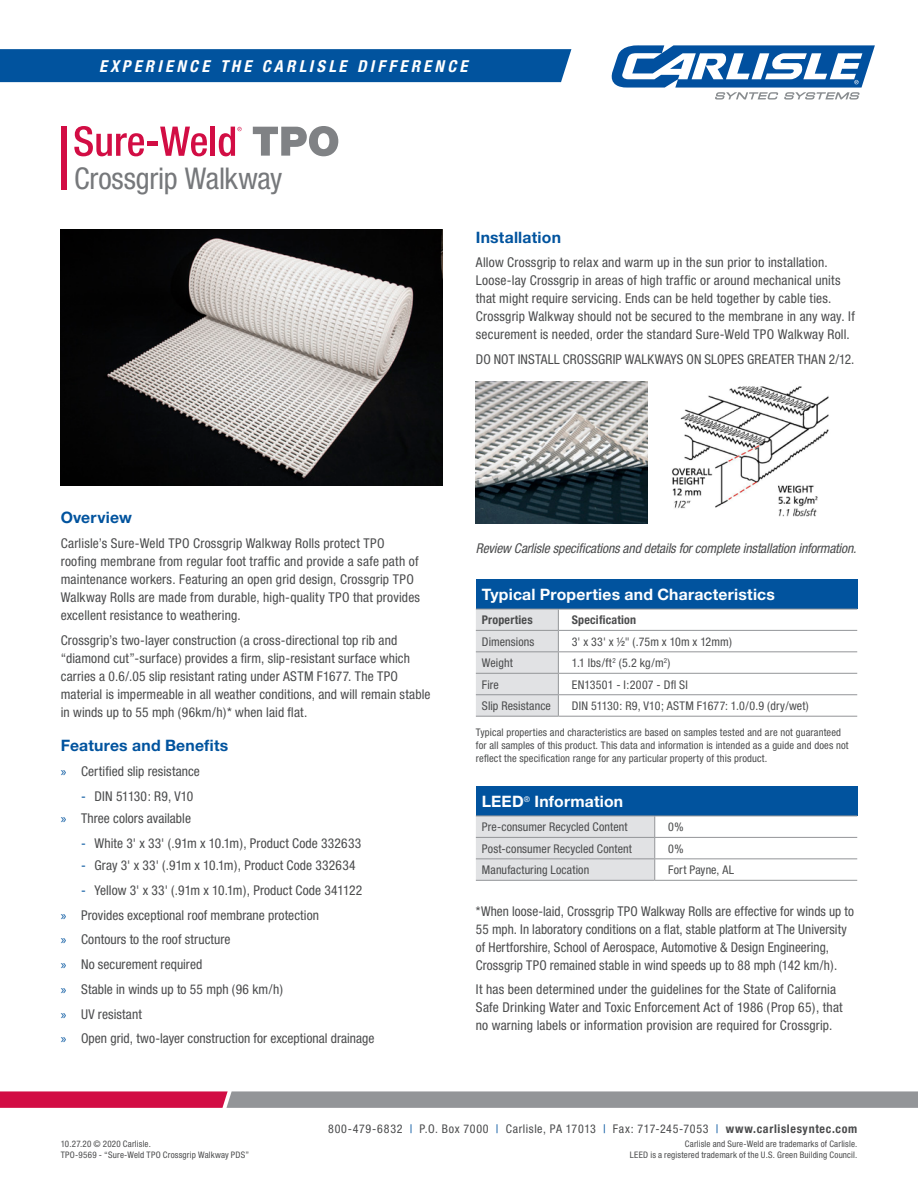
<style>
.page{position:relative;width:918px;height:1188px;background:#fff}
.page>*{position:absolute;margin:0;border:0;box-sizing:border-box;transform-origin:0 0}
.t1{font:condensed 30px "Helvetica Neue";letter-spacing:-.01em;color:#76787b}
.t2{font:italic 700 condensed 16.5px "Helvetica Neue";letter-spacing:.205em;color:#fff}
.t3{font:700 15.75px "Helvetica Neue";letter-spacing:.015em;color:#fff}
.t4{font:700 15.75px "Helvetica Neue";letter-spacing:.01em;color:#01539e}
.t5{font:condensed 13.5px/18px "Helvetica Neue";letter-spacing:.01em;color:#4b4c4d}
.t6{font:italic condensed 13.5px "Helvetica Neue";letter-spacing:-.01em;color:#4b4c4d}
.t7{font:condensed 12px "Helvetica Neue";letter-spacing:.01em;color:#4b4c4d}
.t8{font:condensed 12px "Helvetica Neue";letter-spacing:.05em;color:#4b4c4d}
.t9{font:700 condensed 12px "Helvetica Neue";letter-spacing:.015em;color:#4b4c4d}
.t10{font:condensed 10.5px/12.8px "Helvetica Neue";letter-spacing:.015em;color:#4b4c4d}
.t11{font:condensed 9px/10.5px "Helvetica Neue";letter-spacing:.02em;color:#4b4c4d;text-align:right}
.s1{font-family:"Myriad Pro";font-stretch:normal;color:#01539e}
.s2{color:#01539e}
.s3{font-weight:700}
</style>
<div class="page">
<img style="left:61px;top:230px;width:381px;height:256px">
<svg style="left:0;top:1091px;width:918px;height:17px;background:#a67887"></svg>
<div style="left:0;top:49px;width:571px;height:33px;background:#01539e"></div>
<svg style="left:612px;top:45px;width:263px;height:55px"></svg>
<svg style="left:253px;top:126px;width:85px;height:30px"></svg>
<svg style="left:74px;top:126px;width:70px;height:30px"></svg>
<hr style="left:147px;top:142px;width:11px;height:4px;background:#d20d44">
<svg style="left:160px;top:127px;width:47px;height:29px"></svg>
<hr style="left:211px;top:127px;width:4px;height:29px;background:#d20d44">
<svg style="left:219px;top:127px;width:23px;height:29px"></svg>
<div style="left:61px;top:126px;width:6px;height:64px;background:#d20d44"></div>
<div style="left:476px;top:579px;width:381px;height:30px;background:#01539e"></div>
<hr style="left:558px;top:609px;width:299px;height:1px;background:#939598">
<hr style="left:558px;top:630px;width:299px;height:1px;background:#939598">
<hr style="left:558px;top:651px;width:299px;height:1px;background:#939598">
<hr style="left:558px;top:673px;width:299px;height:1px;background:#939598">
<hr style="left:558px;top:694px;width:299px;height:1px;background:#939598">
<svg style="left:476px;top:609px;width:83px;height:107px;background:#dcdddf"></svg>
<hr style="left:476px;top:716px;width:82px;height:1px;background:#939598">
<hr style="left:558px;top:716px;width:299px;height:1px;background:#939598">
<div style="left:476px;top:786px;width:381px;height:30px;background:#01539e"></div>
<hr style="left:655px;top:816px;width:202px;height:1px;background:#939598">
<hr style="left:655px;top:837px;width:202px;height:1px;background:#939598">
<hr style="left:655px;top:858px;width:202px;height:1px;background:#939598">
<svg style="left:476px;top:816px;width:179px;height:64px;background:#dddee0"></svg>
<hr style="left:476px;top:880px;width:179px;height:1px;background:#939598">
<hr style="left:655px;top:880px;width:202px;height:1px;background:#939598">
<img style="left:476px;top:381px;width:172px;height:143px">
<img style="left:672px;top:386px;width:157px;height:131px">
<p class="t2" style="left:99px;top:56px;width:370px">EXPERIENCE THE CARLISLE DIFFERENCE</p>
<p class="t1" style="left:74px;top:161px;width:210px">Crossgrip Walkway</p>
<p class="t4" style="left:476px;top:227px;width:87px">Installation</p>
<p class="t5" style="left:476px;top:253px;width:380px">Allow Crossgrip to relax and warm up in the sun prior to installation.<br>Loose-lay Crossgrip in areas of high traffic or around mechanical units that might require servicing. Ends can be held together by cable ties.<br>Crossgrip Walkway should not be secured to the membrane in any way. If securement is needed, order the standard Sure-Weld TPO Walkway Roll.</p>
<p class="t5" style="left:476px;top:350px;width:380px">DO NOT INSTALL CROSSGRIP WALKWAYS ON SLOPES GREATER THAN 2/12.</p>
<p class="t4" style="left:61px;top:508px;width:73px">Overview</p>
<p class="t5" style="left:61px;top:534px;width:361px">Carlisle’s Sure-Weld TPO Crossgrip Walkway Rolls protect TPO roofing membrane from regular foot traffic and provide a safe path of maintenance workers. Featuring an open grid design, Crossgrip TPO Walkway Rolls are made from durable, high-quality TPO that provides excellent resistance to weathering.</p>
<p class="t5" style="left:61px;top:631px;width:371px">Crossgrip’s two-layer construction (a cross-directional top rib and “diamond cut”-surface) provides a firm, slip-resistant surface which carries a 0.6/.05 slip resistant rating under ASTM F1677. The TPO material is impermeable in all weather conditions, and will remain stable in winds up to 55 mph (96km/h)* when laid flat.</p>
<p class="t4" style="left:61px;top:736px;width:169px">Features and Benefits</p>
<p class="t5" style="left:61px;top:762px;width:141px"><span class="s1">»</span> Certified slip resistance</p>
<p class="t5" style="left:81px;top:787px;width:114px"><span class="s2">-</span> DIN 51130: R9, V10</p>
<p class="t5" style="left:61px;top:809px;width:132px"><span class="s1">»</span> Three colors available</p>
<p class="t5" style="left:81px;top:834px;width:282px"><span class="s2">-</span> White 3' x 33' (.91m x 10.1m), Product Code 332633</p>
<p class="t5" style="left:81px;top:856px;width:276px"><span class="s2">-</span> Gray 3' x 33' (.91m x 10.1m), Product Code 332634</p>
<p class="t5" style="left:81px;top:881px;width:283px"><span class="s2">-</span> Yellow 3' x 33' (.91m x 10.1m), Product Code 341122</p>
<p class="t5" style="left:61px;top:906px;width:260px"><span class="s1">»</span> Provides exceptional roof membrane protection</p>
<p class="t5" style="left:61px;top:931px;width:171px"><span class="s1">»</span> Contours to the roof structure</p>
<p class="t5" style="left:61px;top:955px;width:143px"><span class="s1">»</span> No securement required</p>
<p class="t5" style="left:61px;top:980px;width:224px"><span class="s1">»</span> Stable in winds up to 55 mph (96 km/h)</p>
<p class="t5" style="left:61px;top:1005px;width:83px"><span class="s1">»</span> UV resistant</p>
<p class="t5" style="left:61px;top:1030px;width:315px"><span class="s1">»</span> Open grid, two-layer construction for exceptional drainage</p>
<p class="t6" style="left:476px;top:540px;width:382px">Review Carlisle specifications and details for complete installation information.</p>
<p class="t3" style="left:482px;top:585px;width:295px">Typical Properties and Characteristics</p>
<p class="t9" style="left:482px;top:613px;width:52px">Properties</p>
<p class="t9" style="left:572px;top:613px;width:66px">Specification</p>
<p class="t7" style="left:482px;top:635px;width:54px">Dimensions</p>
<p class="t7" style="left:572px;top:635px;width:162px">3' x 33' x ½" (.75m x 10m x 12mm)</p>
<p class="t7" style="left:482px;top:656px;width:32px">Weight</p>
<p class="t7" style="left:572px;top:656px;width:100px">1.1 lbs/ft<sup>2</sup> (5.2 kg/m<sup>2</sup>)</p>
<p class="t7" style="left:482px;top:678px;width:19px">Fire</p>
<p class="t7" style="left:572px;top:678px;width:118px">EN13501 - I:2007 - Dfl SI</p>
<p class="t7" style="left:482px;top:699px;width:71px">Slip Resistance</p>
<p class="t7" style="left:572px;top:699px;width:238px">DIN 51130: R9, V10; ASTM F1677: 1.0/0.9 (dry/wet)</p>
<p class="t10" style="left:476px;top:726px;width:374px">Typical properties and characteristics are based on samples tested and are not guaranteed for all samples of this product. This data and information is intended as a guide and does not reflect the specification range for any particular property of this product.</p>
<p class="t3" style="left:482px;top:792px;width:143px">LEED<sup>®</sup> Information</p>
<p class="t7" style="left:482px;top:820px;width:147px">Pre-consumer Recycled Content</p>
<p class="t7" style="left:668px;top:820px;width:17px">0%</p>
<p class="t7" style="left:482px;top:842px;width:152px">Post-consumer Recycled Content</p>
<p class="t7" style="left:668px;top:842px;width:17px">0%</p>
<p class="t7" style="left:482px;top:863px;width:109px">Manufacturing Location</p>
<p class="t7" style="left:668px;top:863px;width:67px">Fort Payne, AL</p>
<p class="t5" style="left:476px;top:902px;width:380px">*When loose-laid, Crossgrip TPO Walkway Rolls are effective for winds up to 55 mph. In laboratory conditions on a flat, stable platform at The University of Hertforshire, School of Aerospace, Automotive &amp; Design Engineering, Crossgrip TPO remained stable in wind speeds up to 88 mph (142 km/h).</p>
<p class="t5" style="left:476px;top:981px;width:368px">It has been determined under the guidelines for the State of California<br>Safe Drinking Water and Toxic Enforcement Act of 1986 (Prop 65), that no warning labels or information provision are required for Crossgrip.</p>
<p class="t8" style="left:328px;top:1122px;width:531px">800-479-6832 <span class="s2">|</span> P.O. Box 7000 <span class="s2">|</span> Carlisle, PA 17013 <span class="s2">|</span> Fax: 717-245-7053 <span class="s2">|</span> <span class="s3">www.carlislesyntec.com</span></p>
<p class="t11" style="left:61px;top:1139px;width:92px">10.27.20 © 2020 Carlisle.</p>
<p class="t11" style="left:61px;top:1149px;width:190px">TPO-9569 - “Sure-Weld TPO Crossgrip Walkway PDS”</p>
<p class="t11" style="left:630px;top:1139px;width:229px">Carlisle and Sure-Weld are trademarks of Carlisle.<br>LEED is a registered trademark of the U.S. Green Building Council.</p>
</div>
